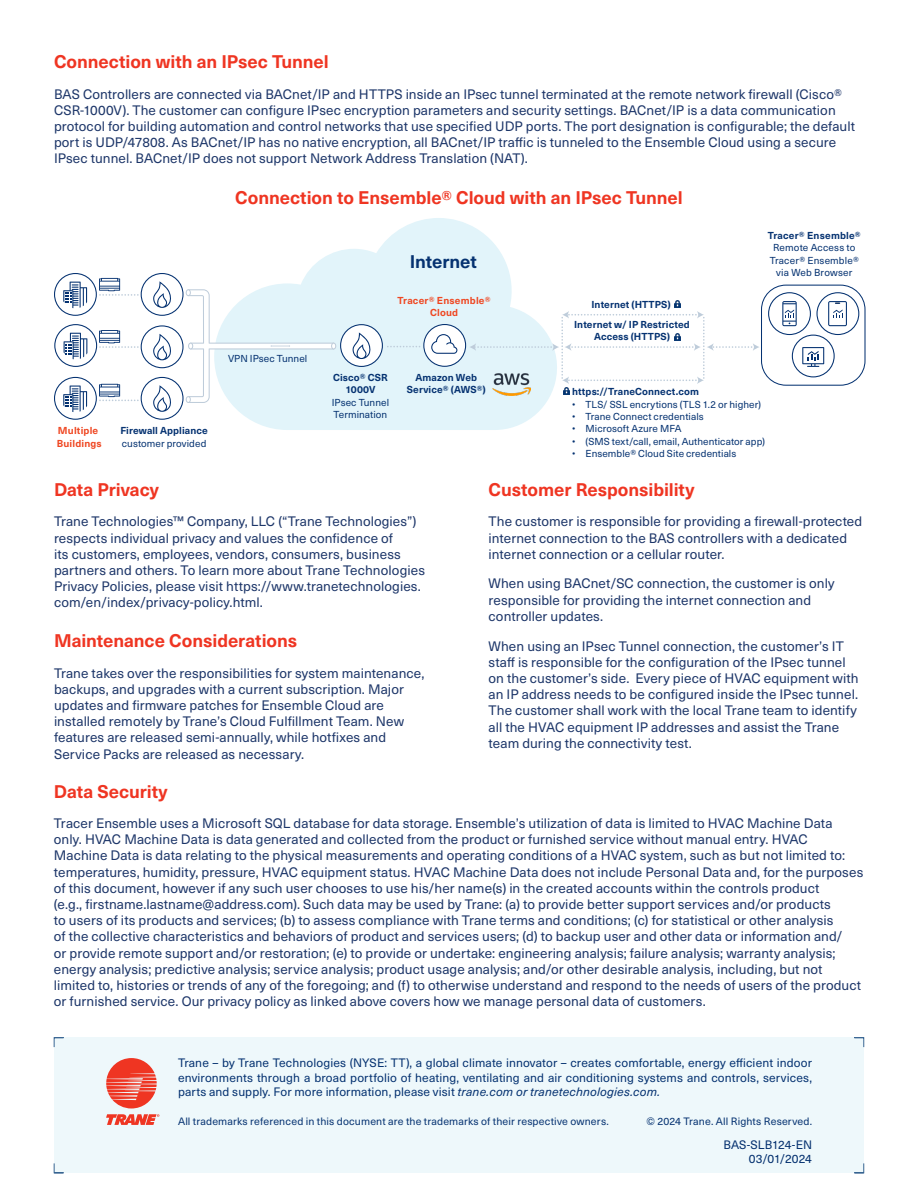
<style>
.page{position:relative;width:918px;height:1188px;background:#fff}
.page>*{position:absolute;margin:0;border:0;box-sizing:border-box;transform-origin:0 0}
.Main_Heading{font:700 18px "Neue Haas Unica W1 G";letter-spacing:-.005em;color:#ef3522}
.Heading_1{font:700 18px "Neue Haas Unica W1 G";letter-spacing:-.005em;color:#053271}
.Main_Heading-2{font:13.5px/16.2px "Neue Haas Unica W1 G";letter-spacing:.005em;color:#1d3669}
.Boilerplate_Text{font:12px/14.4px "Neue Haas Unica W1 G";letter-spacing:.01em;color:#053271;text-align:justify}
.Literature_Number{font:12px "Neue Haas Unica W1 G";letter-spacing:.005em;color:#053271}
.Boilerplate_Text-2{font:10.5px "Neue Haas Unica W1 G";letter-spacing:.015em;color:#053271}
.Literature_Number-2{font:10.5px "Neue Haas Unica W1 G";letter-spacing:.015em;color:#053271}
.Heading_1-2{font:9.9px/12.5px "Neue Haas Unica W1 G";letter-spacing:.005em;color:#053271;text-align:center}
.Main_Sub-Heading_v1{font:700 9.9px/12.5px "Neue Haas Unica W1 G";letter-spacing:.01em;color:#053271;text-align:center}
.Main_Sub-Heading_v1-2{font:9.9px/12.5px "Neue Haas Unica W1 G";letter-spacing:.005em;color:#053271}
.Heading_1-3{font:700 9.9px "Neue Haas Unica W1 G";letter-spacing:.02em;color:#ef4722}
.Heading_1-4{font:700 9.9px "Neue Haas Unica W1 G";letter-spacing:.02em;color:#053271}
.s1{font-style:italic}
</style>
<div class="page">
<div style="left:54px;top:1037px;width:810px;height:136px;background:#eef8fb"></div>
<svg style="left:854px;top:1037px;width:10px;height:10px"></svg>
<svg style="left:54px;top:1037px;width:10px;height:10px"></svg>
<svg style="left:106px;top:1058px;width:53px;height:67px"></svg>
<svg style="left:251px;top:218px;width:277px;height:212px;fill:#e2f4fa"></svg>
<svg style="left:54px;top:273px;width:812px;height:147px"></svg>
<p class="Main_Heading" style="left:54px;top:48px;width:276px">Connection with an IPsec Tunnel</p>
<p class="Main_Heading-2" style="left:54px;top:85px;width:803px">BAS Controllers are connected via BACnet/IP and HTTPS inside an IPsec tunnel terminated at the remote network firewall (Cisco® CSR-1000V). The customer can configure IPsec encryption parameters and security settings. BACnet/IP is a data communication protocol for building automation and control networks that use specified UDP ports. The port designation is configurable; the default port is UDP/47808. As BACnet/IP has no native encryption, all BACnet/IP traffic is tunneled to the Ensemble Cloud using a secure IPsec tunnel. BACnet/IP does not support Network Address Translation (NAT).</p>
<p class="Heading_1-3" style="left:58px;top:423px;width:42px">Multiple</p>
<p class="Heading_1-3" style="left:57px;top:436px;width:46px">Buildings</p>
<p class="Main_Sub-Heading_v1" style="left:120px;top:424px;width:89px">Firewall Appliance</p>
<p class="Main_Sub-Heading_v1-2" style="left:122px;top:436px;width:86px">customer provided</p>
<p class="Main_Heading" style="left:235px;top:184px;width:449px">Connection to Ensemble® Cloud with an IPsec Tunnel</p>
<p class="Main_Sub-Heading_v1-2" style="left:228px;top:352px;width:81px">VPN IPsec Tunnel</p>
<p class="Heading_1" style="left:410px;top:247px;width:69px">Internet</p>
<p class="Heading_1-3" style="left:398px;top:293px;width:95px">Tracer® Ensemble®</p>
<p class="Heading_1-3" style="left:430px;top:305px;width:30px">Cloud</p>
<p class="Main_Sub-Heading_v1" style="left:592px;top:298px;width:81px">Internet (HTTPS)</p>
<p class="Main_Sub-Heading_v1" style="left:574px;top:318px;width:117px">Internet w/ IP Restricted<br>Access (HTTPS)</p>
<p class="Heading_1-4" style="left:768px;top:228px;width:95px">Tracer® Ensemble®</p>
<p class="Heading_1-2" style="left:770px;top:241px;width:91px">Remote Access to<br>Tracer® Ensemble® via Web Browser</p>
<p class="Main_Sub-Heading_v1" style="left:333px;top:370px;width:56px">Cisco® CSR<br>1000V</p>
<p class="Main_Sub-Heading_v1-2" style="left:332px;top:395px;width:59px">IPsec Tunnel<br>Termination</p>
<p class="Main_Sub-Heading_v1" style="left:415px;top:370px;width:63px">Amazon Web</p>
<p class="Main_Sub-Heading_v1" style="left:407px;top:383px;width:80px">Service® (AWS®)</p>
<p class="Main_Sub-Heading_v1" style="left:572px;top:385px;width:128px">https://TraneConnect.com</p>
<p class="Heading_1-2" style="left:572px;top:397px;width:191px">• TLS/ SSL encrytions (TLS 1.2 or higher)</p>
<p class="Heading_1-2" style="left:572px;top:410px;width:133px">• Trane Connect credentials</p>
<p class="Heading_1-2" style="left:572px;top:422px;width:111px">• Microsoft Azure MFA</p>
<p class="Heading_1-2" style="left:572px;top:435px;width:195px">• (SMS text/call, email, Authenticator app)</p>
<p class="Heading_1-2" style="left:572px;top:447px;width:166px">• Ensemble® Cloud Site credentials</p>
<p class="Main_Heading" style="left:54px;top:476px;width:106px">Data Privacy</p>
<p class="Main_Heading-2" style="left:54px;top:513px;width:373px">Trane Technologies™ Company, LLC (“Trane Technologies”) respects individual privacy and values the confidence of<br>its customers, employees, vendors, consumers, business partners and others. To learn more about Trane Technologies Privacy Policies, please visit https://www.tranetechnologies. com/en/index/privacy-policy.html.</p>
<p class="Main_Heading" style="left:54px;top:627px;width:245px">Maintenance Considerations</p>
<p class="Main_Heading-2" style="left:54px;top:664px;width:372px">Trane takes over the responsibilities for system maintenance, backups, and upgrades with a current subscription. Major updates and firmware patches for Ensemble Cloud are installed remotely by Trane’s Cloud Fulfillment Team. New features are released semi-annually, while hotfixes and Service Packs are released as necessary.</p>
<p class="Main_Heading" style="left:489px;top:476px;width:207px">Customer Responsibility</p>
<p class="Main_Heading-2" style="left:489px;top:513px;width:375px">The customer is responsible for providing a firewall-protected internet connection to the BAS controllers with a dedicated internet connection or a cellular router.</p>
<p class="Main_Heading-2" style="left:489px;top:575px;width:348px">When using BACnet/SC connection, the customer is only responsible for providing the internet connection and controller updates.</p>
<p class="Main_Heading-2" style="left:489px;top:637px;width:371px">When using an IPsec Tunnel connection, the customer’s IT staff is responsible for the configuration of the IPsec tunnel on the customer’s side. Every piece of HVAC equipment with an IP address needs to be configured inside the IPsec tunnel.<br>The customer shall work with the local Trane team to identify all the HVAC equipment IP addresses and assist the Trane team during the connectivity test.</p>
<p class="Main_Heading" style="left:54px;top:778px;width:115px">Data Security</p>
<p class="Main_Heading-2" style="left:54px;top:814px;width:811px">Tracer Ensemble uses a Microsoft SQL database for data storage. Ensemble’s utilization of data is limited to HVAC Machine Data only. HVAC Machine Data is data generated and collected from the product or furnished service without manual entry. HVAC Machine Data is data relating to the physical measurements and operating conditions of a HVAC system, such as but not limited to: temperatures, humidity, pressure, HVAC equipment status. HVAC Machine Data does not include Personal Data and, for the purposes of this document, however if any such user chooses to use his/her name(s) in the created accounts within the controls product<br>(e.g., firstname.lastname@address.com). Such data may be used by Trane: (a) to provide better support services and/or products<br>to users of its products and services; (b) to assess compliance with Trane terms and conditions; (c) for statistical or other analysis<br>of the collective characteristics and behaviors of product and services users; (d) to backup user and other data or information and/<br>or provide remote support and/or restoration; (e) to provide or undertake: engineering analysis; failure analysis; warranty analysis; energy analysis; predictive analysis; service analysis; product usage analysis; and/or other desirable analysis, including, but not limited to, histories or trends of any of the foregoing; and (f) to otherwise understand and respond to the needs of users of the product or furnished service. Our privacy policy as linked above covers how we manage personal data of customers.</p>
<p class="Boilerplate_Text" style="left:178px;top:1055px;width:636px">Trane – by Trane Technologies (NYSE: TT), a global climate innovator – creates comfortable, energy efficient indoor environments through a broad portfolio of heating, ventilating and air conditioning systems and controls, services, parts and supply. For more information, please visit <span class="s1">trane.com or tranetechnologies.com.</span></p>
<p class="Boilerplate_Text-2" style="left:178px;top:1113px;width:432px">All trademarks referenced in this document are the trademarks of their respective owners.</p>
<p class="Literature_Number-2" style="left:647px;top:1113px;width:167px">© 2024 Trane. All Rights Reserved.</p>
<p class="Literature_Number" style="left:723px;top:1136px;width:90px">BAS-SLB124-EN</p>
<p class="Literature_Number" style="left:749px;top:1150px;width:65px">03/01/2024</p>
</div>
